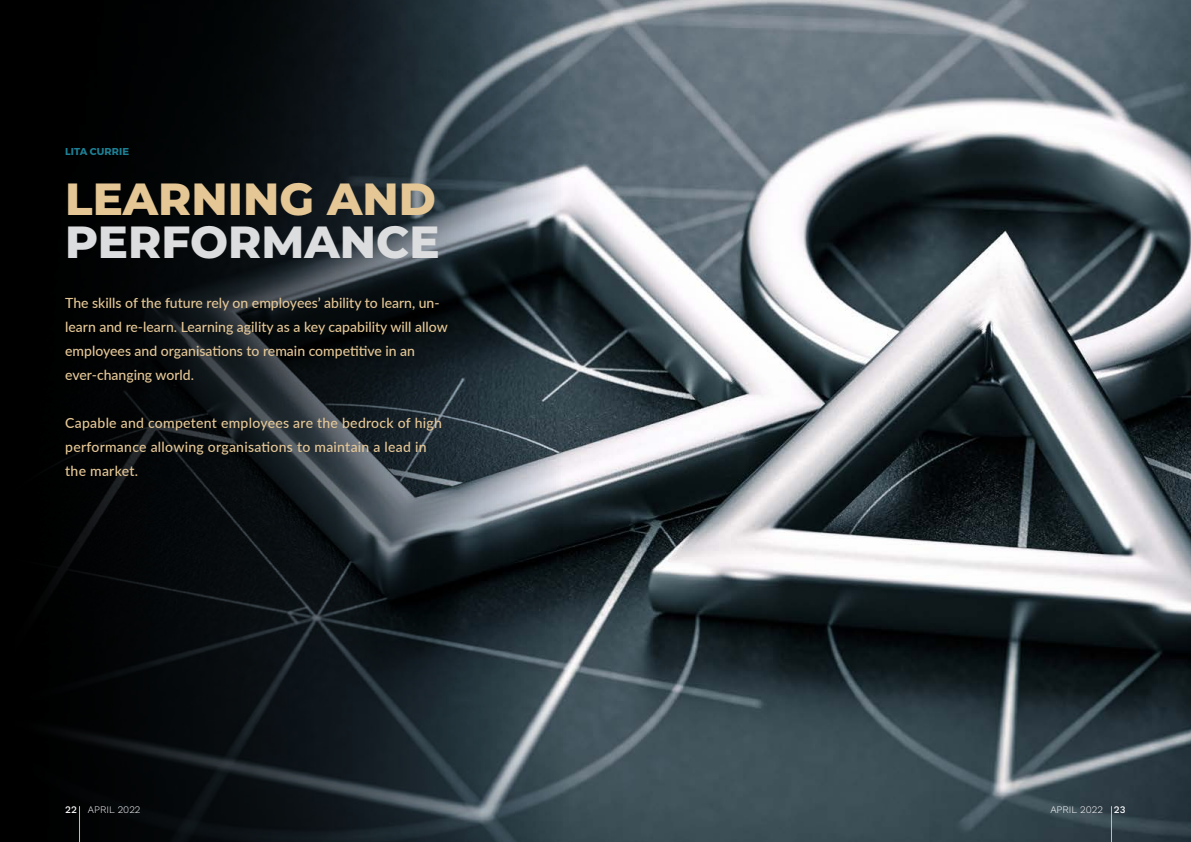
<style>
.page{position:relative;width:1191px;height:842px;background:#fff}
.page>*{position:absolute;margin:0;border:0;box-sizing:border-box;transform-origin:0 0}
.t1{font:800 45px "Montserrat";color:#e5c796}
.t2{font:800 45px "Montserrat";color:#dcddde}
.t3{font:500 14px/24px "Lato";color:#e5c796}
.t4{font:500 14px/24px "Lato";letter-spacing:.02em;color:#e5c796}
.t5{font:300 10px "Work Sans";color:#fff}
.t6{font:700 10px "Montserrat";letter-spacing:.01em;color:#1d8095}
.s1{font-weight:500}
</style>
<div class="page">
<img style="left:574px;top:0;width:617px;height:842px">
<svg style="left:0;top:0;width:574px;height:842px;background:#181f23"></svg>
<hr style="left:1111px;top:806px;width:1px;height:36px;background:#faaf6a">
<hr style="left:79px;top:806px;width:1px;height:36px;background:#faaf6a">
<p class="t6" style="left:65px;top:145px;width:65px">LITA CURRIE</p>
<h1 class="t1" style="left:65px;top:166px;width:372px">LEARNING AND</h1>
<h1 class="t2" style="left:65px;top:209px;width:376px">PERFORMANCE</h1>
<p class="t3" style="left:65px;top:290px;width:384px">The skills of the future rely on employees’ ability to learn, un&shy;learn and re-learn. Learning agility as a key capability will allow employees and organisations to remain competitive in an ever-changing world.</p>
<p class="t4" style="left:65px;top:410px;width:378px">Capable and competent employees are the bedrock of high performance allowing organisations to maintain a lead in the market.</p>
<p class="t5" style="left:65px;top:804px;width:77px"><span class="s1">22</span> APRIL 2022</p>
<p class="t5" style="left:1050px;top:804px;width:77px">APRIL 2022 <span class="s1">23</span></p>
</div>
